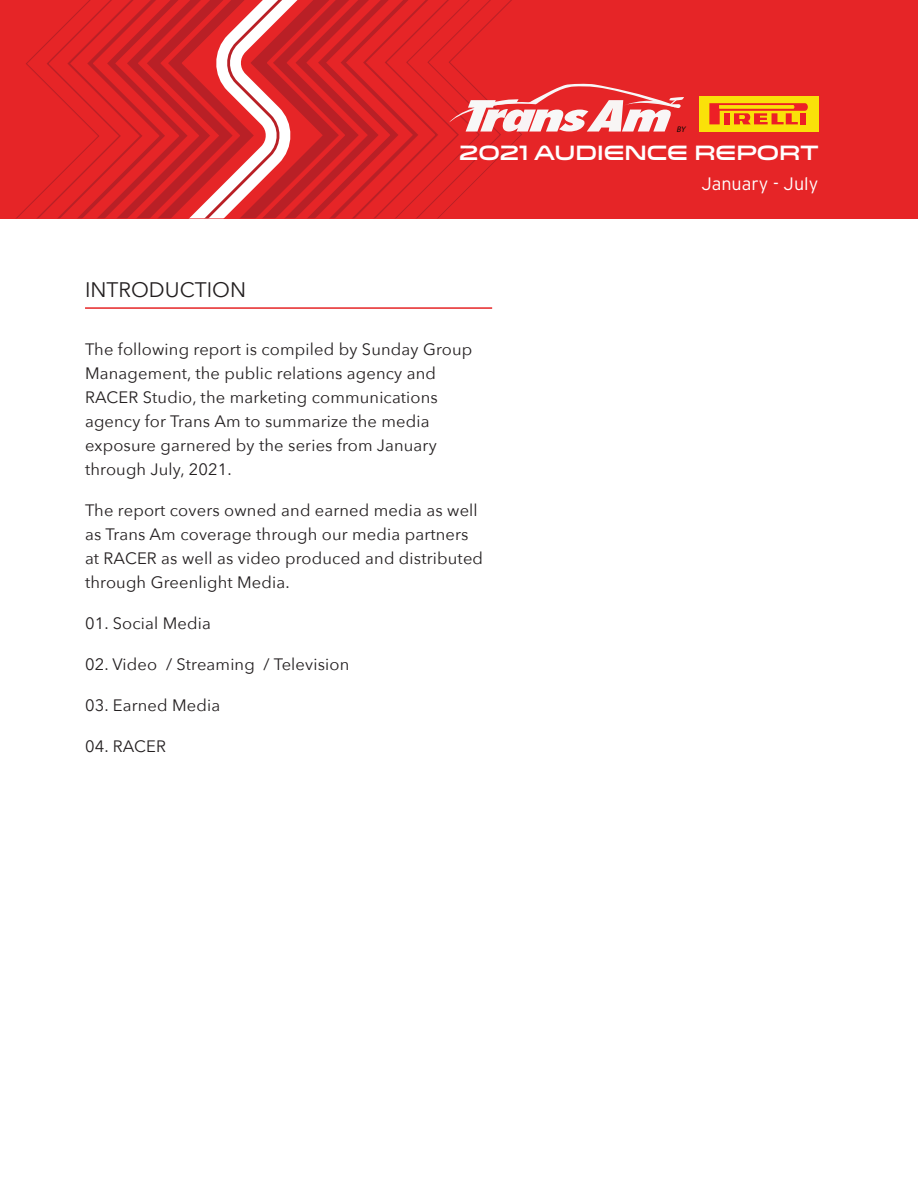
<style>
.page{position:relative;width:918px;height:1188px;background:#fff}
.page>*{position:absolute;margin:0;border:0;box-sizing:border-box;transform-origin:0 0}
.t1{font:21px "Venera 900";color:#fff}
.t2{font:21px "Avenir Next";color:#231f20}
.t3{font:300 18px "Interstate";color:#fff}
.t4{font:16.5px/24px "Avenir Next";letter-spacing:.01em;color:#231f20}
.t5{font:italic 600 8.1px "Montserrat";color:#040503}
</style>
<div class="page">
<div style="left:0;top:0;width:918px;height:218px;background:#e62527"></div>
<svg style="left:400px;top:0;width:54px;height:218px"></svg>
<svg style="left:16px;top:0;width:384px;height:218px"></svg>
<svg style="left:448px;top:83px;width:236px;height:49px"></svg>
<div style="left:699px;top:96px;width:119px;height:36px;background:#fae109"></div>
<svg style="left:709px;top:103px;width:99px;height:21px"></svg>
<hr style="left:85px;top:307px;width:407px;height:2px;background:#e62527">
<p class="t2" style="left:85px;top:272px;width:163px">INTRODUCTION</p>
<p class="t5" style="left:676px;top:124px;width:12px">BY</p>
<p class="t1" style="left:459px;top:140px;width:361px">2021 AUDIENCE REPORT</p>
<p class="t3" style="left:701px;top:173px;width:118px">January - July</p>
<p class="t4" style="left:85px;top:337px;width:389px">The following report is compiled by Sunday Group Management, the public relations agency and RACER Studio, the marketing communications agency for Trans Am to summarize the media exposure garnered by the series from January through July, 2021.</p>
<p class="t4" style="left:85px;top:498px;width:400px">The report covers owned and earned media as well as Trans Am coverage through our media partners at RACER as well as video produced and distributed through Greenlight Media.</p>
<p class="t4" style="left:85px;top:611px;width:127px">01. Social Media</p>
<p class="t4" style="left:85px;top:652px;width:266px">02. Video / Streaming / Television</p>
<p class="t4" style="left:85px;top:693px;width:137px">03. Earned Media</p>
<p class="t4" style="left:85px;top:734px;width:83px">04. RACER</p>
</div>
